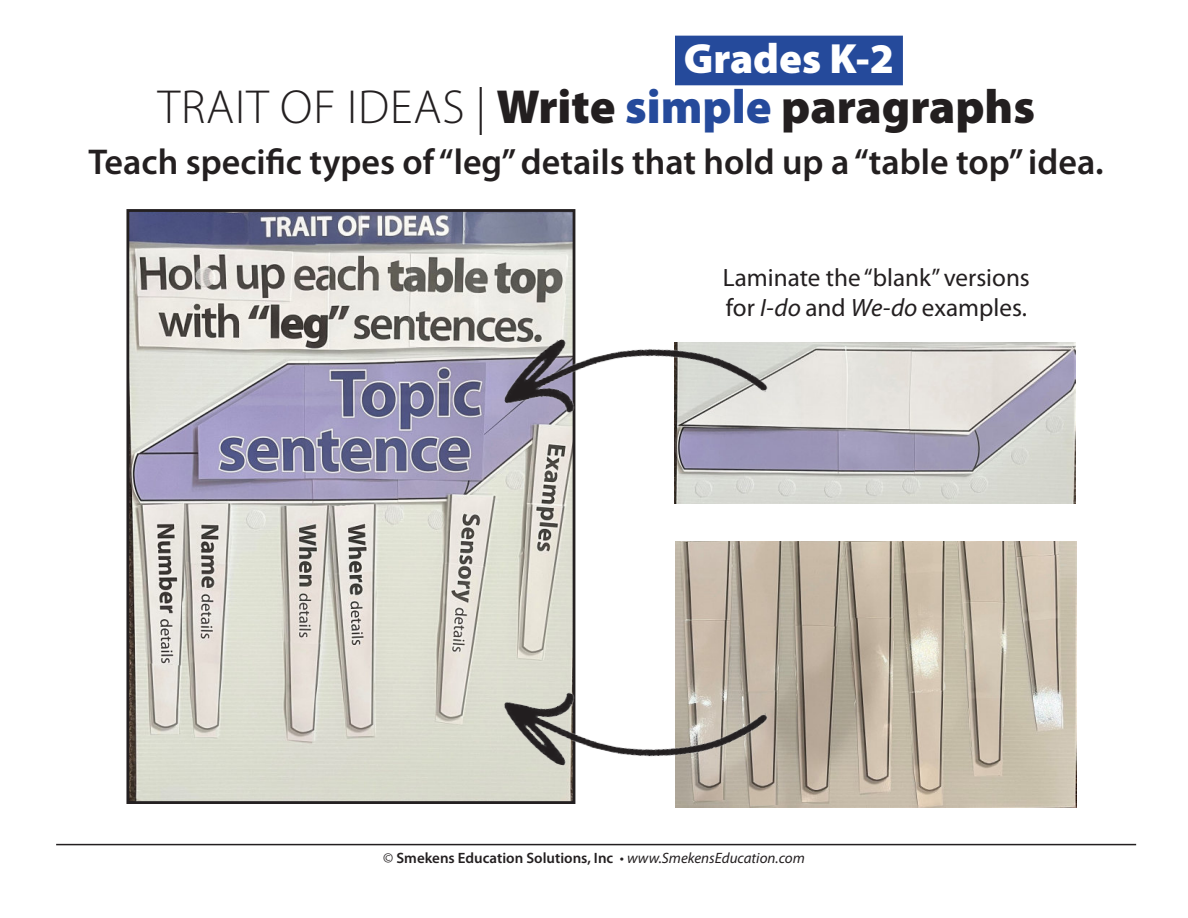
<style>
.page{position:relative;width:1188px;height:918px;background:#fff}
.page>*{position:absolute;margin:0;border:0;box-sizing:border-box;transform-origin:0 0}
.t1{font:900 48px "Myriad Pro";color:#231f20}
.t2{font:900 42.45px "Myriad Pro";color:#fff}
.t3{font:600 36px "Myriad Pro";color:#231f20}
.t4{font:25.2px "Myriad Pro";color:#231f20}
.t5{font:600 15px "Myriad Pro";color:#231f20}
.s1{font-weight:300}
.s2{color:#254a9b}
.s3{font-style:italic}
.s4{font-weight:400}
.s5{font-weight:400;font-style:italic}
</style>
<div class="page">
<hr style="left:56px;top:844px;width:1080px;height:1px;background:#231f20">
<div style="left:678px;top:38px;width:222px;height:45px;background:#254a9b"></div>
<div style="left:675px;top:36px;width:228px;height:49px;border:5px solid #254a9b"></div>
<img style="left:130px;top:213px;width:441px;height:587px">
<div style="left:126px;top:209px;width:449px;height:595px;border:3px solid #231f20"></div>
<img style="left:675px;top:541px;width:402px;height:266px">
<img style="left:675px;top:342px;width:401px;height:161px">
<img style="left:494px;top:296px;width:280px;height:154px">
<img style="left:494px;top:655px;width:280px;height:153px">
<p class="t2" style="left:684px;top:34px;width:212px">Grades K-2</p>
<p class="t1" style="left:158px;top:80px;width:879px"><span class="s1">TRAIT OF IDEAS |</span> Write <span class="s2">simple</span> paragraphs</p>
<p class="t3" style="left:89px;top:139px;width:1017px">Teach specific types of “leg” details that hold up a “table top” idea.</p>
<p class="t4" style="left:723px;top:262px;width:309px">Laminate the “blank” versions</p>
<p class="t4" style="left:726px;top:292px;width:303px">for <span class="s3">I-do</span> and <span class="s3">We-do</span> examples.</p>
<p class="t5" style="left:383px;top:849px;width:423px"><span class="s4">©</span> Smekens Education Solutions, Inc <span class="s4">•</span> <span class="s5">www.SmekensEducation.com</span></p>
</div>
